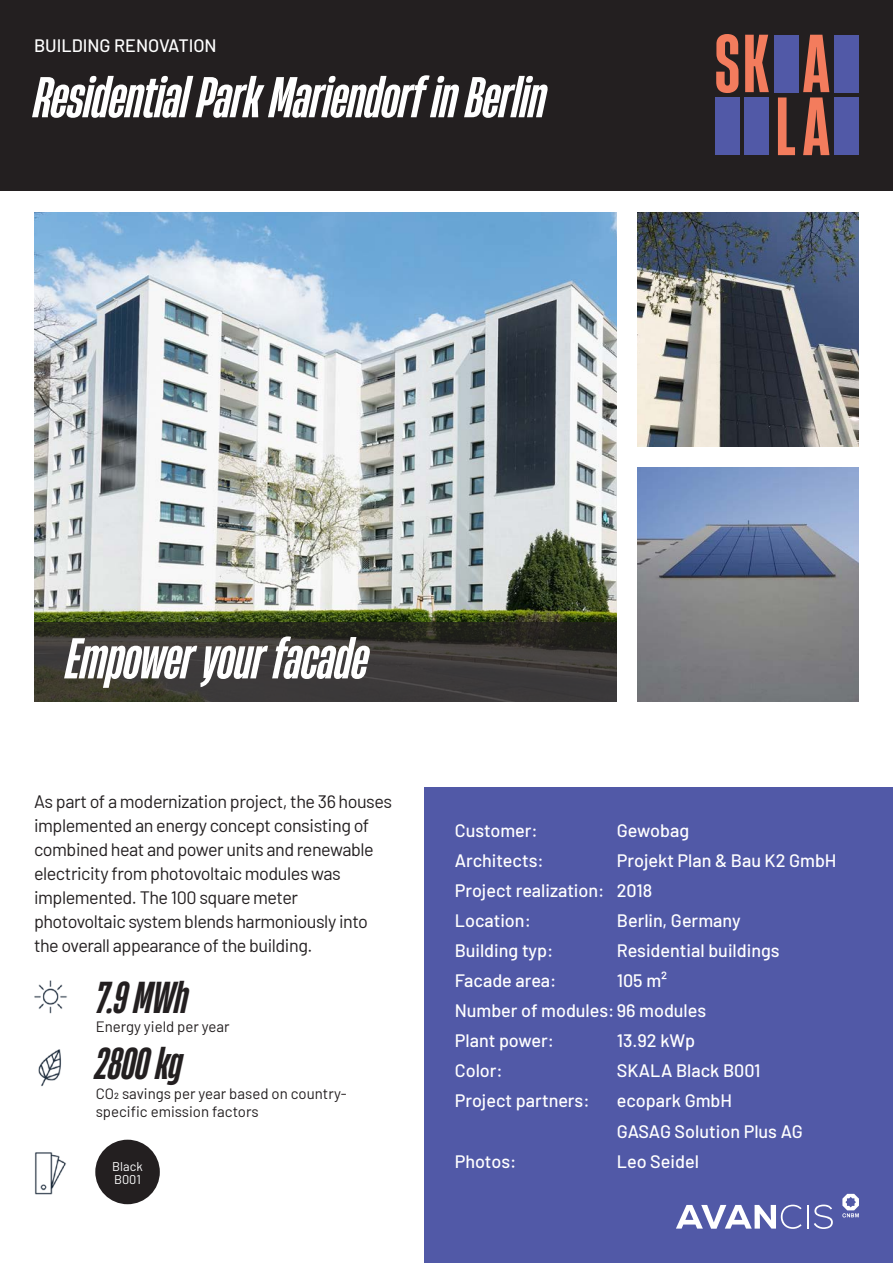
<style>
.page{position:relative;width:893px;height:1263px;background:#fff}
.page>*{position:absolute;margin:0;border:0;box-sizing:border-box;transform-origin:0 0}
.t1{font:italic 700 54px "Heading Now 36";color:#fff}
.t2{font:italic 700 42px "Heading Now 36";color:#231f20}
.t3{font:500 18px "Barlow";color:#fff}
.t4{font:18px "Barlow";letter-spacing:-.025em;color:#231f20}
.t5{font:15px/18px "Barlow";color:#231f20}
.t6{font:12.75px/12.8px "Barlow";color:#fff}
</style>
<div class="page">
<div style="left:424px;top:787px;width:469px;height:476px;background:#5159a7"></div>
<div style="left:0;top:0;width:893px;height:190px;background:#231f20"></div>
<img style="left:34px;top:213px;width:583px;height:409px">
<img style="left:638px;top:213px;width:221px;height:233px">
<img style="left:638px;top:468px;width:221px;height:234px">
<img style="left:34px;top:980px;width:33px;height:34px">
<img style="left:38px;top:1049px;width:23px;height:38px">
<img style="left:34px;top:1152px;width:32px;height:43px">
<svg style="left:676px;top:1205px;width:126px;height:24px"></svg>
<hr style="left:807px;top:1205px;width:2px;height:23px;background:#fff">
<svg style="left:814px;top:1204px;width:19px;height:25px"></svg>
<svg style="left:842px;top:1194px;width:17px;height:23px"></svg>
<svg style="left:34px;top:622px;width:583px;height:80px;fill:#3d3a3a"></svg>
<div style="left:95px;top:1140px;width:65px;height:64px;background:#231f20;border-radius:50%"></div>
<div style="left:774px;top:35px;width:25px;height:57px;background:#5159a7"></div>
<div style="left:834px;top:35px;width:24px;height:57px;background:#5159a7"></div>
<div style="left:715px;top:98px;width:24px;height:57px;background:#5159a7"></div>
<div style="left:745px;top:98px;width:24px;height:57px;background:#5159a7"></div>
<div style="left:834px;top:98px;width:24px;height:57px;background:#5159a7"></div>
<svg style="left:803px;top:35px;width:26px;height:120px"></svg>
<svg style="left:778px;top:97px;width:17px;height:58px"></svg>
<svg style="left:745px;top:35px;width:24px;height:57px"></svg>
<svg style="left:716px;top:34px;width:22px;height:59px"></svg>
<p class="t3" style="left:34px;top:33px;width:184px">BUILDING RENOVATION</p>
<p class="t1" style="left:34px;top:60px;width:514px">Residential Park Mariendorf in Berlin</p>
<p class="t1" style="left:66px;top:621px;width:304px">Empower your facade</p>
<p class="t4" style="left:34px;top:788px;width:360px">As part of a modernization project, the 36 houses</p>
<p class="t4" style="left:34px;top:812px;width:337px">implemented an energy concept consisting of</p>
<p class="t4" style="left:34px;top:836px;width:341px">combined heat and power units and renewable</p>
<p class="t4" style="left:34px;top:860px;width:308px">electricity from photovoltaic modules was</p>
<p class="t4" style="left:34px;top:884px;width:266px">implemented. The 100 square meter</p>
<p class="t4" style="left:34px;top:908px;width:335px">photovoltaic system blends harmoniously into</p>
<p class="t4" style="left:34px;top:932px;width:280px">the overall appearance of the building.</p>
<p class="t2" style="left:96px;top:968px;width:94px">7.9 MWh</p>
<p class="t5" style="left:96px;top:1017px;width:135px">Energy yield per year</p>
<p class="t2" style="left:95px;top:1034px;width:89px">2800 kg</p>
<p class="t5" style="left:96px;top:1083px;width:253px">CO2 savings per year based on country&shy;specific emission factors</p>
<p class="t6" style="left:112px;top:1159px;width:32px">Black<br>B001</p>
<p class="t3" style="left:455px;top:818px;width:85px">Customer:</p>
<p class="t3" style="left:617px;top:818px;width:74px">Gewobag</p>
<p class="t3" style="left:455px;top:848px;width:90px">Architects:</p>
<p class="t3" style="left:617px;top:848px;width:221px">Projekt Plan &amp; Bau K2 GmbH</p>
<p class="t3" style="left:455px;top:878px;width:199px">Project realization: 2018</p>
<p class="t3" style="left:455px;top:908px;width:78px">Location:</p>
<p class="t3" style="left:617px;top:908px;width:125px">Berlin, Germany</p>
<p class="t3" style="left:455px;top:938px;width:100px">Building typ:</p>
<p class="t3" style="left:617px;top:938px;width:164px">Residential buildings</p>
<p class="t3" style="left:455px;top:968px;width:103px">Facade area:</p>
<p class="t3" style="left:617px;top:968px;width:52px">105 m²</p>
<p class="t3" style="left:455px;top:998px;width:253px">Number of modules: 96 modules</p>
<p class="t3" style="left:455px;top:1028px;width:101px">Plant power:</p>
<p class="t3" style="left:617px;top:1028px;width:80px">13.92 kWp</p>
<p class="t3" style="left:455px;top:1058px;width:50px">Color:</p>
<p class="t3" style="left:617px;top:1058px;width:145px">SKALA Black B001</p>
<p class="t3" style="left:455px;top:1088px;width:136px">Project partners:</p>
<p class="t3" style="left:617px;top:1088px;width:117px">ecopark GmbH</p>
<p class="t3" style="left:617px;top:1118px;width:187px">GASAG Solution Plus AG</p>
<p class="t3" style="left:455px;top:1148px;width:63px">Photos:</p>
<p class="t3" style="left:617px;top:1148px;width:84px">Leo Seidel</p>
</div>
